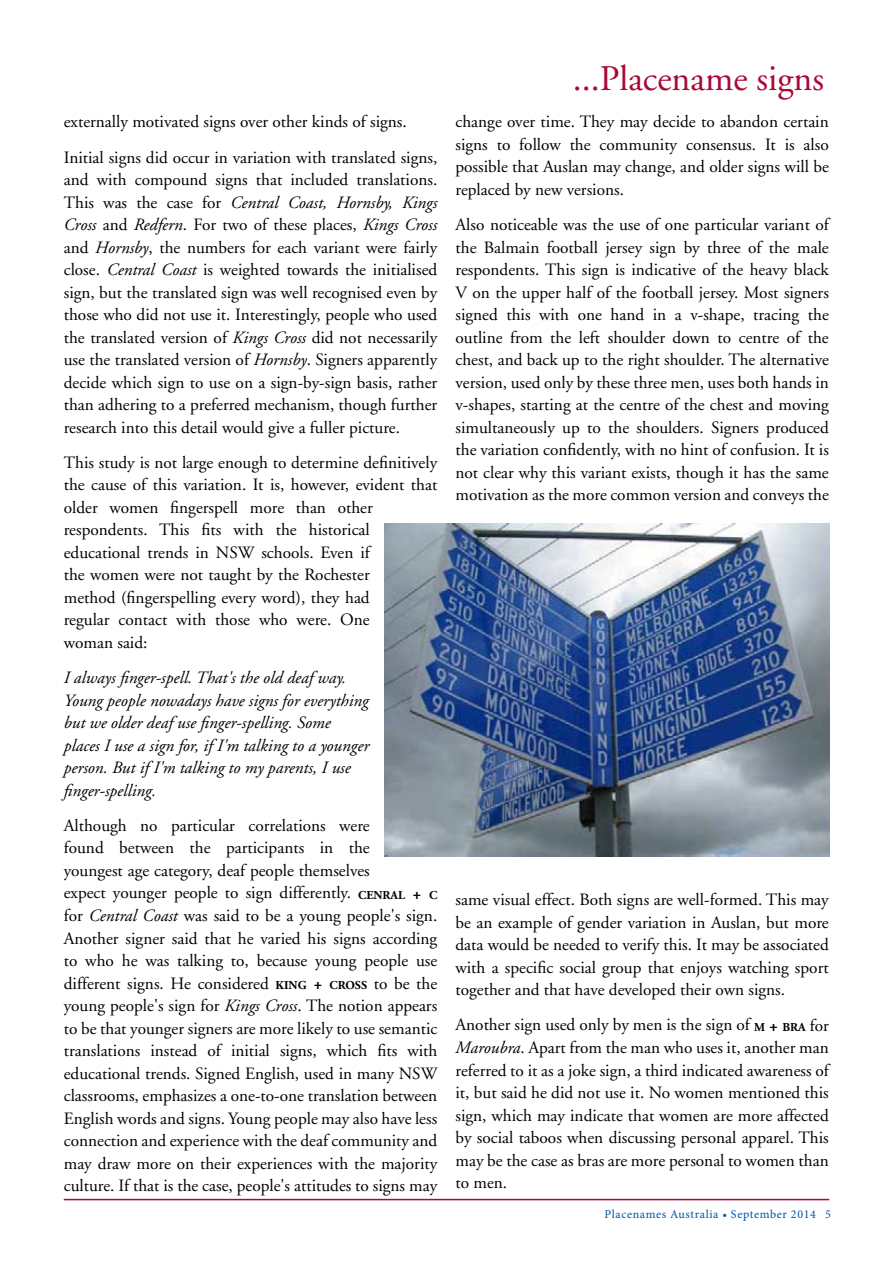
<style>
.page{position:relative;width:893px;height:1263px;background:#fff}
.page>*{position:absolute;margin:0;border:0;box-sizing:border-box;transform-origin:0 0}
.t1{font:36px "Adobe Garamond";color:#ab0634}
.t2{font:17.25px/22.5px "Adobe Garamond";color:#000;text-align:justify}
.t3{font:italic 17.25px/22.5px "Adobe Garamond";color:#000}
.t4{font:12px "Minion Pro";letter-spacing:.05em;color:#0054a4}
.s1{font-style:italic}
.s2{font-weight:700;font-size:12.15px}
.s3{font-weight:700}
</style>
<div class="page">
<hr style="left:64px;top:1199px;width:765px;height:1px;background:#ab0634">
<img style="left:385px;top:523px;width:444px;height:333px">
<p class="t2" style="left:64px;top:105px;width:375px;line-height:35.2px">externally motivated signs over other kinds of signs.<br>Initial signs did occur in variation with translated signs,</p>
<p class="t2" style="left:64px;top:169px;width:375px">and with compound signs that included translations.<br>This was the case for <span class="s1">Central Coast, Hornsby, Kings Cross</span> and <span class="s1">Redfern</span>. For two of these places, <span class="s1">Kings Cross </span>and <span class="s1">Hornsby</span>, the numbers for each variant were fairly close. <span class="s1">Central Coast</span> is weighted towards the initialised sign, but the translated sign was well recognised even by those who did not use it. Interestingly, people who used the translated version of <span class="s1">Kings Cross</span> did not necessarily use the translated version of <span class="s1">Hornsby</span>. Signers apparently decide which sign to use on a sign-by-sign basis, rather than adhering to a preferred mechanism, though further research into this detail would give a fuller picture.</p>
<p class="t2" style="left:64px;top:452px;width:375px;text-align:left">This study is not large enough to determine definitively the cause of this variation. It is, however, evident that older women fingerspell more than other respondents. This fits with the historical educational trends in NSW schools. Even if<br>the women were not taught by the Rochester<br>method (fingerspelling every word), they had<br>regular contact with those who were. One<br>woman said:</p>
<p class="t3" style="left:64px;top:667px;width:307px">I always finger-spell. That's the old deaf way.<br>Young people nowadays have signs for everything but we older deaf use finger-spelling. Some places I use a sign for, if I'm talking to a younger person. But if I'm talking to my parents, I use finger-spelling.</p>
<p class="t2" style="left:64px;top:815px;width:375px;text-align:left">Although no particular correlations were<br>found between the participants in the<br>youngest age category, deaf people themselves<br>expect younger people to sign differently. <span class="s2">CENRAL</span> <span class="s3">+</span> <span class="s2">C </span>for <span class="s1">Central Coast</span> was said to be a young people's sign.<br>Another signer said that he varied his signs according to who he was talking to, because young people use different signs. He considered <span class="s2">KING</span> <span class="s3">+</span> <span class="s2">CROSS</span> to be the young people's sign for <span class="s1">Kings Cross</span>. The notion appears to be that younger signers are more likely to use semantic translations instead of initial signs, which fits with educational trends. Signed English, used in many NSW classrooms, emphasizes a one-to-one translation between English words and signs. Young people may also have less connection and experience with the deaf community and may draw more on their experiences with the majority culture. If that is the case, people's attitudes to signs may</p>
<h1 class="t1" style="left:573px;top:59px;width:253px">...Placename signs</h1>
<p class="t2" style="left:455px;top:111px;width:375px">change over time. They may decide to abandon certain signs to follow the community consensus. It is also possible that Auslan may change, and older signs will be replaced by new versions.</p>
<p class="t2" style="left:455px;top:214px;width:375px">Also noticeable was the use of one particular variant of the Balmain football jersey sign by three of the male respondents. This sign is indicative of the heavy black V on the upper half of the football jersey. Most signers signed this with one hand in a v-shape, tracing the outline from the left shoulder down to centre of the chest, and back up to the right shoulder. The alternative version, used only by these three men, uses both hands in v-shapes, starting at the centre of the chest and moving simultaneously up to the shoulders. Signers produced the variation confidently, with no hint of confusion. It is not clear why this variant exists, though it has the same motivation as the more common version and conveys the</p>
<p class="t2" style="left:455px;top:889px;width:375px">same visual effect. Both signs are well-formed. This may be an example of gender variation in Auslan, but more data would be needed to verify this. It may be associated with a specific social group that enjoys watching sport together and that have developed their own signs.</p>
<p class="t2" style="left:455px;top:1014px;width:375px">Another sign used only by men is the sign of <span class="s2">M</span> <span class="s3">+</span> <span class="s2">BRA</span> for <span class="s1">Maroubra</span>. Apart from the man who uses it, another man referred to it as a joke sign, a third indicated awareness of it, but said he did not use it. No women mentioned this sign, which may indicate that women are more affected by social taboos when discussing personal apparel. This may be the case as bras are more personal to women than to men.</p>
<p class="t4" style="left:605px;top:1206px;width:228px">Placenames Australia • September 2014 5</p>
</div>
